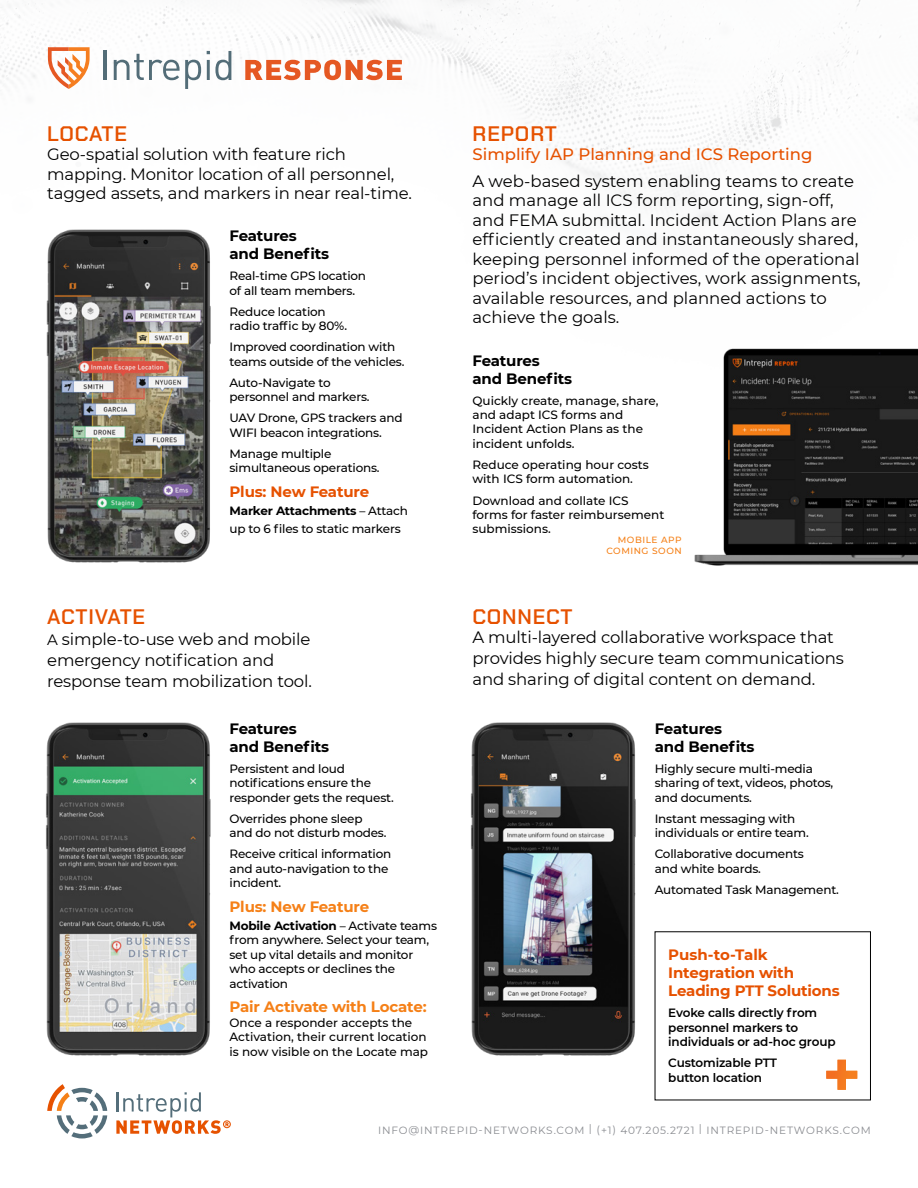
<style>
.page{position:relative;width:918px;height:1188px;background:#fff}
.page>*{position:absolute;margin:0;border:0;box-sizing:border-box;transform-origin:0 0}
.t1{font:600 21px "Chakra Petch";letter-spacing:.04em;color:#e65100}
.t2{font:16.5px/19.5px "Montserrat";letter-spacing:-.01em;color:#000}
.t3{font:500 16.5px "Montserrat";color:#e65100}
.t4{font:700 15px/18px "Montserrat";letter-spacing:-.01em;color:#000}
.t5{font:700 15px/18px "Montserrat";letter-spacing:-.01em;color:#e65100}
.t6{font:700 15px "Montserrat";letter-spacing:-.01em;color:#f58017}
.t7{font:500 12px/14.4px "Montserrat";letter-spacing:-.015em;color:#000}
.t8{font:600 12px/14.4px "Montserrat";letter-spacing:-.01em;color:#000}
.t9{font:10.5px "Montserrat";letter-spacing:.08em;color:#898b90}
.t10{font:500 9px/10.8px "Montserrat";letter-spacing:.06em;color:#f58017;text-align:right}
.s1{font-weight:700}
.s2{font-size:15px}
</style>
<div class="page">
<img style="left:0;top:0;width:918px;height:223px">
<img style="left:13px;top:202px;width:235px;height:361px">
<img style="left:46px;top:722px;width:165px;height:334px">
<img style="left:471px;top:722px;width:184px;height:364px">
<svg style="left:116px;top:1092px;width:115px;height:42px"></svg>
<svg style="left:47px;top:1084px;width:60px;height:54px"></svg>
<img style="left:826px;top:1060px;width:31px;height:30px">
<hr style="left:103px;top:51px;width:3px;height:29px;background:#536d78">
<svg style="left:114px;top:54px;width:87px;height:35px"></svg>
<svg style="left:207px;top:51px;width:24px;height:29px"></svg>
<svg style="left:245px;top:60px;width:157px;height:20px"></svg>
<svg style="left:48px;top:47px;width:42px;height:42px"></svg>
<img style="left:694px;top:348px;width:224px;height:218px">
<h1 class="t1" style="left:47px;top:121px;width:81px">LOCATE</h1>
<h2 class="t2" style="left:47px;top:144px;width:366px">Geo-spatial solution with feature rich mapping. Monitor location of all personnel, tagged assets, and markers in near real-time.</h2>
<p class="t4" style="left:230px;top:226px;width:101px">Features and Benefits</p>
<p class="t7" style="left:230px;top:268px;width:138px">Real-time GPS location of all team members.</p>
<p class="t7" style="left:230px;top:304px;width:119px">Reduce location radio traffic by 80%.</p>
<p class="t7" style="left:230px;top:339px;width:177px">Improved coordination with teams outside of the vehicles.</p>
<p class="t7" style="left:230px;top:375px;width:142px">Auto-Navigate to personnel and markers.</p>
<p class="t7" style="left:230px;top:410px;width:175px">UAV Drone, GPS trackers and<br>WIFI beacon integrations.</p>
<p class="t7" style="left:230px;top:446px;width:152px">Manage multiple simultaneous operations.</p>
<p class="t5" style="left:230px;top:482px;width:141px">Plus: New Feature</p>
<p class="t7" style="left:230px;top:501px;width:180px;line-height:18px"><span class="s1">Marker Attachments</span> – Attach up to 6 files to static markers</p>
<h1 class="t1" style="left:47px;top:604px;width:99px">ACTIVATE</h1>
<h2 class="t2" style="left:47px;top:628px;width:266px;line-height:21px"><span class="s2">A</span> simple-to-use web and mobile emergency notification and response team mobilization tool.</h2>
<p class="t4" style="left:230px;top:719px;width:101px">Features and Benefits</p>
<p class="t7" style="left:230px;top:761px;width:166px">Persistent and loud notifications ensure the responder gets the request.</p>
<p class="t7" style="left:230px;top:811px;width:159px">Overrides phone sleep and do not disturb modes.</p>
<p class="t7" style="left:230px;top:846px;width:163px">Receive critical information and auto-navigation to the incident.</p>
<p class="t6" style="left:230px;top:896px;width:141px">Plus: New Feature</p>
<p class="t7" style="left:230px;top:918px;width:209px"><span class="s1">Mobile Activation</span> – Activate teams from anywhere. Select your team, set up vital details and monitor who accepts or declines the activation</p>
<p class="t6" style="left:230px;top:996px;width:199px">Pair Activate with Locate:</p>
<p class="t7" style="left:230px;top:1015px;width:200px">Once a responder accepts the<br>Activation, their current location is now visible on the Locate map</p>
<h1 class="t1" style="left:472px;top:121px;width:86px">REPORT</h1>
<h2 class="t3" style="left:472px;top:143px;width:341px">Simplify IAP Planning and ICS Reporting</h2>
<p class="t2" style="left:472px;top:170px;width:390px">A web-based system enabling teams to create and manage all ICS form reporting, sign-off, and FEMA submittal. Incident Action Plans are efficiently created and instantaneously shared, keeping personnel informed of the operational period’s incident objectives, work assignments, available resources, and planned actions to achieve the goals.</p>
<p class="t4" style="left:472px;top:350px;width:101px">Features and Benefits</p>
<p class="t7" style="left:472px;top:393px;width:188px">Quickly create, manage, share, and adapt ICS forms and<br>Incident Action Plans as the incident unfolds.</p>
<p class="t7" style="left:472px;top:457px;width:178px">Reduce operating hour costs with ICS form automation.</p>
<p class="t7" style="left:472px;top:493px;width:193px">Download and collate ICS forms for faster reimbursement submissions.</p>
<p class="t10" style="left:606px;top:534px;width:77px">MOBILE APP<br>COMING SOON</p>
<h1 class="t1" style="left:472px;top:604px;width:102px">CONNECT</h1>
<h2 class="t2" style="left:472px;top:626px;width:373px;line-height:21px">A multi-layered collaborative workspace that provides highly secure team communications and sharing of digital content on demand.</h2>
<p class="t4" style="left:655px;top:719px;width:101px">Features and Benefits</p>
<p class="t7" style="left:655px;top:761px;width:180px">Highly secure multi-media sharing of text, videos, photos, and documents.</p>
<p class="t7" style="left:655px;top:811px;width:155px">Instant messaging with individuals or entire team.</p>
<p class="t7" style="left:655px;top:846px;width:151px">Collaborative documents and white boards.</p>
<p class="t7" style="left:655px;top:882px;width:186px">Automated Task Management.</p>
<p class="t5" style="left:668px;top:944px;width:173px">Push-to-Talk<br>Integration with<br>Leading PTT Solutions</p>
<p class="t8" style="left:668px;top:1005px;width:169px">Evoke calls directly from personnel markers to individuals or ad-hoc group</p>
<p class="t8" style="left:668px;top:1055px;width:110px">Customizable PTT button location</p>
<p class="t9" style="left:378px;top:1123px;width:494px">INFO@INTREPID-NETWORKS.COM | (+1) 407.205.2721 | INTREPID-NETWORKS.COM</p>
</div>
